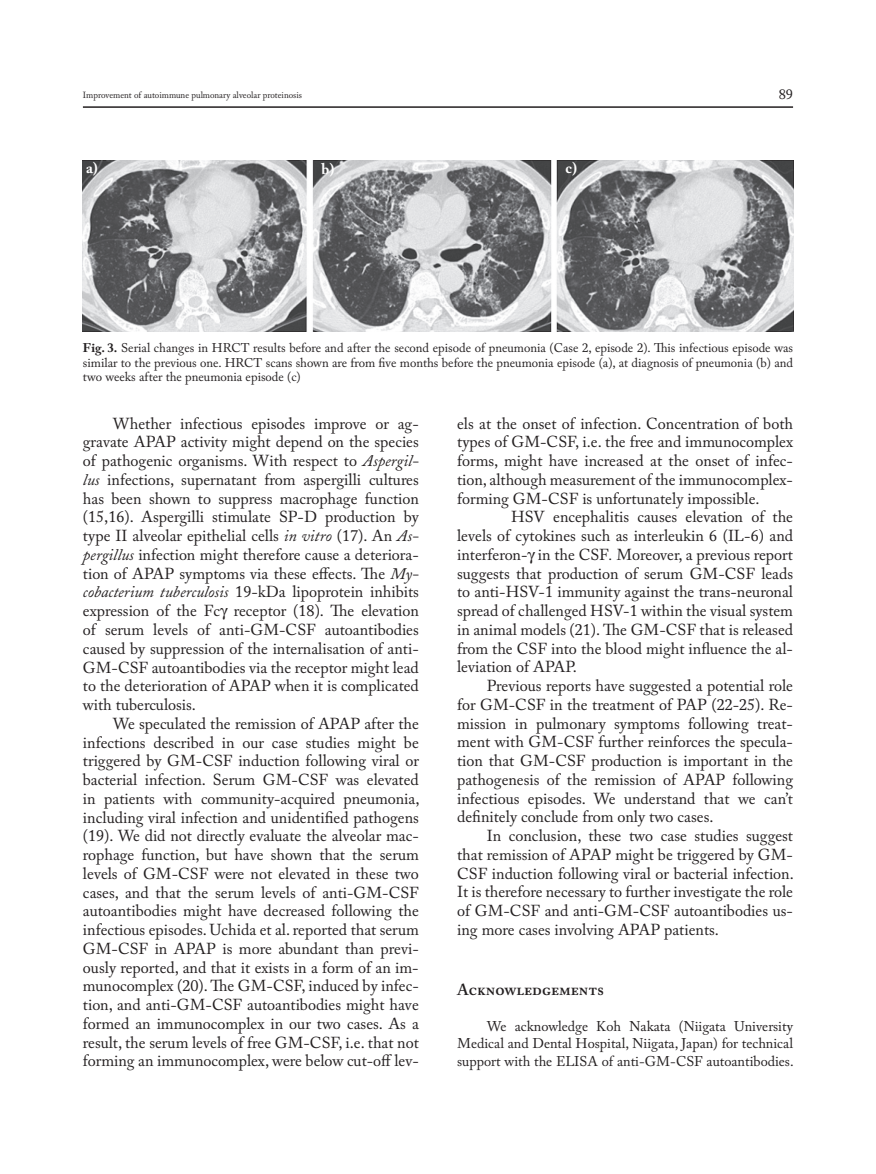
<style>
.page{position:relative;width:876px;height:1174px;background:#fff}
.page>*{position:absolute;margin:0;border:0;box-sizing:border-box;transform-origin:0 0}
.t1{font:16.05px/18.8px "Mattioli 1885";color:#231f20;text-align:justify}
.t2{font:16.05px "Mattioli 1885 Semi Bold SC";color:#231f20}
.t3{font:700 15px "Mattioli 1885";color:#fff}
.t4{font:14.25px/17.2px "Mattioli 1885";color:#231f20;text-align:justify}
.t5{font:12.75px/14.2px "Mattioli 1885";color:#231f20;text-align:justify}
.t6{font:9px "Mattioli 1885";color:#231f20}
.s1{font-weight:700}
.s2{font-style:italic}
</style>
<div class="page">
<hr style="left:83px;top:106px;width:710px;height:2px;background:#231f20">
<img style="left:83px;top:161px;width:710px;height:170px">
<p class="t6" style="left:83px;top:90px;width:221px">Improvement of autoimmune pulmonary alveolar proteinosis</p>
<p class="t4" style="left:779px;top:85px;width:16px">89</p>
<p class="t3" style="left:86px;top:158px;width:13px">a)</p>
<p class="t3" style="left:322px;top:160px;width:14px">b)</p>
<p class="t3" style="left:566px;top:158px;width:13px">c)</p>
<p class="t5" style="left:83px;top:341px;width:712px"><span class="s1">Fig. 3.</span> Serial changes in HRCT results before and after the second episode of pneumonia (Case 2, episode 2). This infectious episode was similar to the previous one. HRCT scans shown are from five months before the pneumonia episode (a), at diagnosis of pneumonia (b) and two weeks after the pneumonia episode (c)</p>
<p class="t1" style="left:83px;top:414px;width:337px;text-indent:30px">Whether infectious episodes improve or ag&shy;gravate APAP activity might depend on the species of pathogenic organisms. With respect to <span class="s2">Aspergil&shy;lus</span> infections, supernatant from aspergilli cultures has been shown to suppress macrophage function (15,16). Aspergilli stimulate SP-D production by type II alveolar epithelial cells <span class="s2">in vitro</span> (17). An <span class="s2">As&shy;pergillus</span> infection might therefore cause a deteriora&shy;tion of APAP symptoms via these effects. The <span class="s2">My&shy;cobacterium tuberculosis</span> 19-kDa lipoprotein inhibits expression of the Fc receptor (18). The elevation of serum levels of anti-GM-CSF autoantibodies caused by suppression of the internalisation of anti-GM-CSF autoantibodies via the receptor might lead to the deterioration of APAP when it is complicated with tuberculosis.</p>
<p class="t1" style="left:83px;top:714px;width:338px;text-indent:30px">We speculated the remission of APAP after the infections described in our case studies might be triggered by GM-CSF induction following viral or bacterial infection. Serum GM-CSF was elevated in patients with community-acquired pneumonia, including viral infection and unidentified pathogens (19). We did not directly evaluate the alveolar mac&shy;rophage function, but have shown that the serum levels of GM-CSF were not elevated in these two cases, and that the serum levels of anti-GM-CSF autoantibodies might have decreased following the infectious episodes. Uchida et al. reported that serum GM-CSF in APAP is more abundant than previ&shy;ously reported, and that it exists in a form of an im&shy;munocomplex (20). The GM-CSF, induced by infec&shy;tion, and anti-GM-CSF autoantibodies might have formed an immunocomplex in our two cases. As a result, the serum levels of free GM-CSF, i.e. that not forming an immunocomplex, were below cut-off lev-</p>
<p class="t1" style="left:457px;top:414px;width:337px">els at the onset of infection. Concentration of both types of GM-CSF, i.e. the free and immunocomplex forms, might have increased at the onset of infec&shy;tion, although measurement of the immunocomplex&shy;forming GM-CSF is unfortunately impossible.</p>
<p class="t1" style="left:457px;top:508px;width:337px;text-indent:54px">HSV encephalitis causes elevation of the levels of cytokines such as interleukin 6 (IL-6) and interferon- in the CSF<span class="s2">.</span> Moreover, a previous report suggests that production of serum GM-CSF leads to anti-HSV-1 immunity against the trans-neuronal spread of challenged HSV-1 within the visual system in animal models (21). The GM-CSF that is released from the CSF into the blood might influence the al&shy;leviation of APAP.</p>
<p class="t1" style="left:457px;top:676px;width:337px;text-indent:30px">Previous reports have suggested a potential role for GM-CSF in the treatment of PAP (22-25). Re&shy;mission in pulmonary symptoms following treat&shy;ment with GM-CSF further reinforces the specula&shy;tion that GM-CSF production is important in the pathogenesis of the remission of APAP following infectious episodes. We understand that we can’t definitely conclude from only two cases.</p>
<p class="t1" style="left:457px;top:826px;width:338px;text-indent:30px">In conclusion, these two case studies suggest that remission of APAP might be triggered by GM-CSF induction following viral or bacterial infection.<br>It is therefore necessary to further investigate the role of GM-CSF and anti-GM-CSF autoantibodies us&shy;ing more cases involving APAP patients.</p>
<p class="t2" style="left:457px;top:980px;width:149px">Acknowledgements</p>
<p class="t4" style="left:457px;top:1018px;width:338px;text-indent:30px">We acknowledge Koh Nakata (Niigata University Medical and Dental Hospital, Niigata, Japan) for technical support with the ELISA of anti-GM-CSF autoantibodies.</p>
</div>
